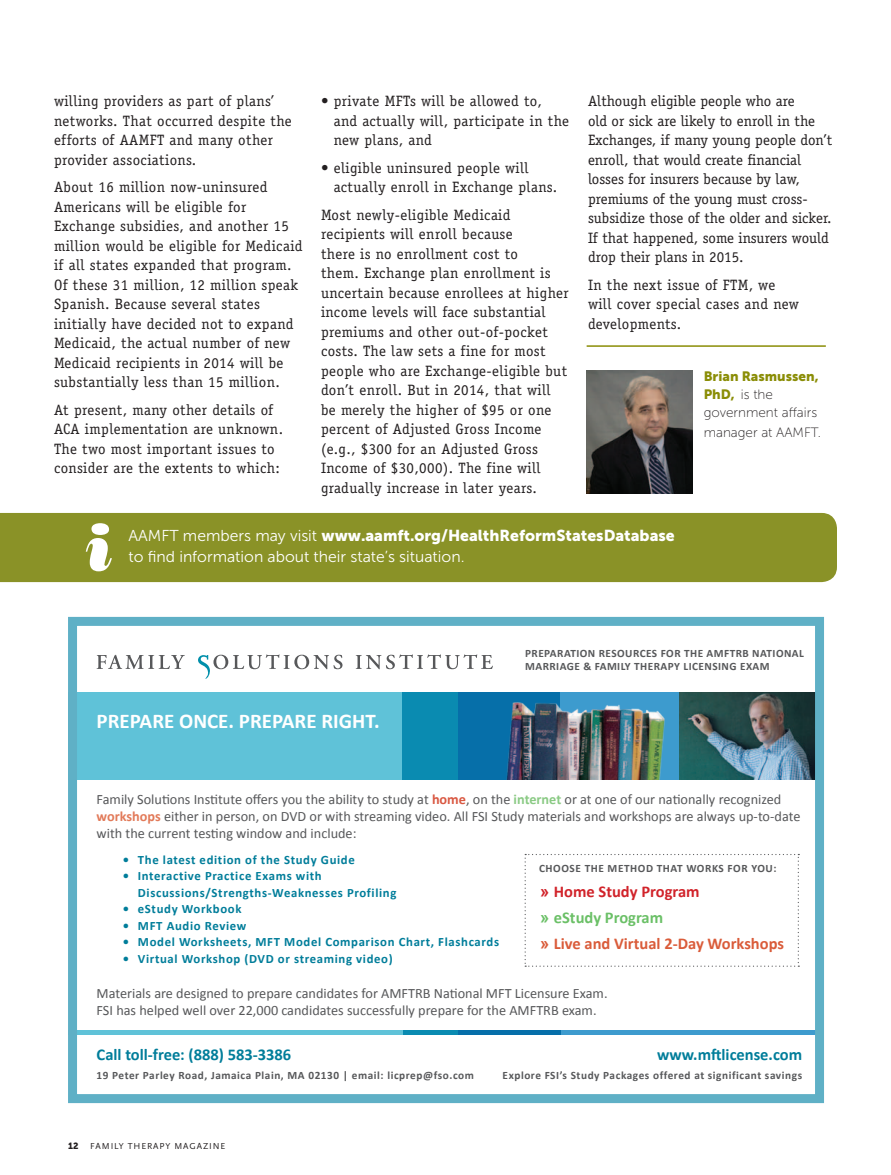
<style>
.page{position:relative;width:891px;height:1175px;background:#fff}
.page>*{position:absolute;margin:0;border:0;box-sizing:border-box;transform-origin:0 0}
.t1{font:700 21px "Calibri";color:#fff}
.t2{font:700 16.5px/25.8px "Calibri";color:#da5c3a}
.t3{font:700 16.5px "Calibri";color:#007d9a}
.t4{font:15.75px/21px "Museo Sans 300";color:#fff}
.t5{font:15px/19.5px "Officina Serif";letter-spacing:.025em;color:#231f20}
.t6{font:15px/19.5px "Officina Serif";color:#231f20}
.t7{font:14.25px/17.1px "Calibri";color:#57585a}
.t8{font:13.5px/18px "Museo Sans 100";color:#231f20}
.t9{font:700 12.75px/16.5px "Calibri";letter-spacing:.05em;color:#007d9a}
.t10{font:700 11.25px/13.5px "Calibri";letter-spacing:.045em;color:#57585a}
.t11{font:9px "Scala Sans";letter-spacing:.1em;color:#231f20}
.t12{font:9px "Museo Sans 900";color:#231f20}
.s1{font-family:"Museo Sans 900";color:#8a8d06}
.s2{font-family:"Museo Sans 900"}
.s3{font-weight:700;color:#d95842}
.s4{font-weight:700;color:#8aca84}
.s5{font-weight:700;color:#e27a59}
.s6{font-family:"Arial";color:#d1232a}
.s7{color:#d1232a}
.s8{font-family:"Arial";color:#6bc067}
.s9{color:#6bc067}
.s10{font-family:"Arial"}
</style>
<div class="page">
<div style="left:0;top:513px;width:837px;height:69px;background:#8a9227"></div>
<svg style="left:86px;top:523px;width:26px;height:48px"></svg>
<div style="left:68px;top:692px;width:457px;height:87px;background:#5fc2d8"></div>
<div style="left:459px;top:692px;width:365px;height:87px;background:#3d9bce"></div>
<img style="left:680px;top:692px;width:134px;height:87px">
<svg style="left:97px;top:654px;width:396px;height:25px"></svg>
<div style="left:68px;top:1029px;width:457px;height:5px;background:#5fc2d8"></div>
<div style="left:459px;top:1029px;width:365px;height:5px;background:#3d9bce"></div>
<svg style="left:525px;top:854px;width:274px;height:112px"></svg>
<svg style="left:402px;top:692px;width:158px;height:87px;background:#087ead"></svg>
<svg style="left:403px;top:1029px;width:157px;height:5px"></svg>
<img style="left:499px;top:700px;width:166px;height:79px">
<div style="left:68px;top:617px;width:756px;height:486px;border:9px solid #5fb0c6"></div>
<img style="left:586px;top:370px;width:107px;height:123px">
<hr style="left:587px;top:345px;width:239px;height:2px;background:#8a8d06">
<p class="t5" style="left:54px;top:91px;width:239px">willing providers as part of plans’ networks. That occurred despite the efforts of AAMFT and many other provider associations.</p>
<p class="t5" style="left:54px;top:177px;width:250px">About 16 million now-uninsured Americans will be eligible for Exchange subsidies, and another 15 million would be eligible for Medicaid if all states expanded that program.<br>Of these 31 million, 12 million speak Spanish. Because several states initially have decided not to expand Medicaid, the actual number of new Medicaid recipients in 2014 will be substantially less than 15 million.</p>
<p class="t5" style="left:54px;top:400px;width:231px">At present, many other details of ACA implementation are unknown.<br>The two most important issues to consider are the extents to which:</p>
<p class="t5" style="left:334px;top:91px;width:237px;text-indent:-13px">• private MFTs will be allowed to, and actually will, participate in the new plans, and</p>
<p class="t5" style="left:334px;top:158px;width:225px;text-indent:-13px">• eligible uninsured people will actually enroll in Exchange plans.</p>
<p class="t5" style="left:321px;top:205px;width:249px">Most newly-eligible Medicaid recipients will enroll because<br>there is no enrollment cost to<br>them. Exchange plan enrollment is uncertain because enrollees at higher income levels will face substantial premiums and other out-of-pocket costs. The law sets a fine for most people who are Exchange-eligible but don’t enroll. But in 2014, that will be merely the higher of $95 or one percent of Adjusted Gross Income (e.g., $300 for an Adjusted Gross Income of $30,000). The fine will gradually increase in later years.</p>
<p class="t6" style="left:588px;top:91px;width:246px">Although eligible people who are<br>old or sick are likely to enroll in the Exchanges, if many young people don’t enroll, that would create financial losses for insurers because by law, premiums of the young must cross&shy;subsidize those of the older and sicker.<br>If that happened, some insurers would drop their plans in 2015.</p>
<p class="t5" style="left:588px;top:275px;width:212px">In the next issue of FTM, we will cover special cases and new developments.</p>
<p class="t8" style="left:704px;top:367px;width:116px"><span class="s1">Brian Rasmussen,<br>PhD,</span> is the government affairs</p>
<p class="t8" style="left:704px;top:423px;width:119px">manager at AAMFT.</p>
<p class="t4" style="left:129px;top:525px;width:548px">AAMFT members may visit <span class="s2">www.aamft.org/HealthReformStatesDatabase </span>to find information about their state’s situation.</p>
<p class="t1" style="left:97px;top:707px;width:285px">PREPARE ONCE. PREPARE RIGHT.</p>
<p class="t10" style="left:525px;top:646px;width:280px">PREPARATION RESOURCES FOR THE AMFTRB NATIONAL<br>MARRIAGE &amp; FAMILY THERAPY LICENSING EXAM</p>
<p class="t7" style="left:97px;top:791px;width:705px">Family Solutions Institute offers you the ability to study at <span class="s3">home</span>, on the <span class="s4">internet</span> or at one of our nationally recognized <span class="s5">workshops</span> either in person, on DVD or with streaming video. All FSI Study materials and workshops are always up-to-date with the current testing window and include:</p>
<p class="t9" style="left:123px;top:851px;width:233px">• The latest edition of the Study Guide</p>
<p class="t9" style="left:138px;top:867px;width:260px;text-indent:-15px">• Interactive Practice Exams with<br>Discussions/Strengths-Weaknesses Profiling</p>
<p class="t9" style="left:123px;top:900px;width:120px">• eStudy Workbook</p>
<p class="t9" style="left:123px;top:917px;width:125px">• MFT Audio Review</p>
<p class="t9" style="left:123px;top:933px;width:378px">• Model Worksheets, MFT Model Comparison Chart, Flashcards</p>
<p class="t9" style="left:123px;top:950px;width:271px">• Virtual Workshop (DVD or streaming video)</p>
<p class="t7" style="left:97px;top:985px;width:512px">Materials are designed to prepare candidates for AMFTRB National MFT Licensure Exam.<br>FSI has helped well over 22,000 candidates successfully prepare for the AMFTRB exam.</p>
<p class="t10" style="left:539px;top:861px;width:239px">CHOOSE THE METHOD THAT WORKS FOR YOU:</p>
<p class="t2" style="left:540px;top:879px;width:245px"><span class="s6">»</span> <span class="s7">Home Study Program<br></span><span class="s8">»</span> <span class="s9">eStudy Program<br></span><span class="s10">»</span> Live and Virtual 2-Day Workshops</p>
<p class="t3" style="left:97px;top:1043px;width:196px">Call toll-free: (888) 583-3386</p>
<p class="t10" style="left:97px;top:1068px;width:379px">19 Peter Parley Road, Jamaica Plain, MA 02130 | email: licprep@fso.com</p>
<p class="t12" style="left:68px;top:1140px;width:12px">12</p>
<p class="t11" style="left:90px;top:1141px;width:137px">FAMILY THERAPY MAGAZINE</p>
<p class="t3" style="left:657px;top:1043px;width:146px">www.mftlicense.com</p>
<p class="t10" style="left:503px;top:1068px;width:301px">Explore FSI’s Study Packages offered at significant savings</p>
</div>
